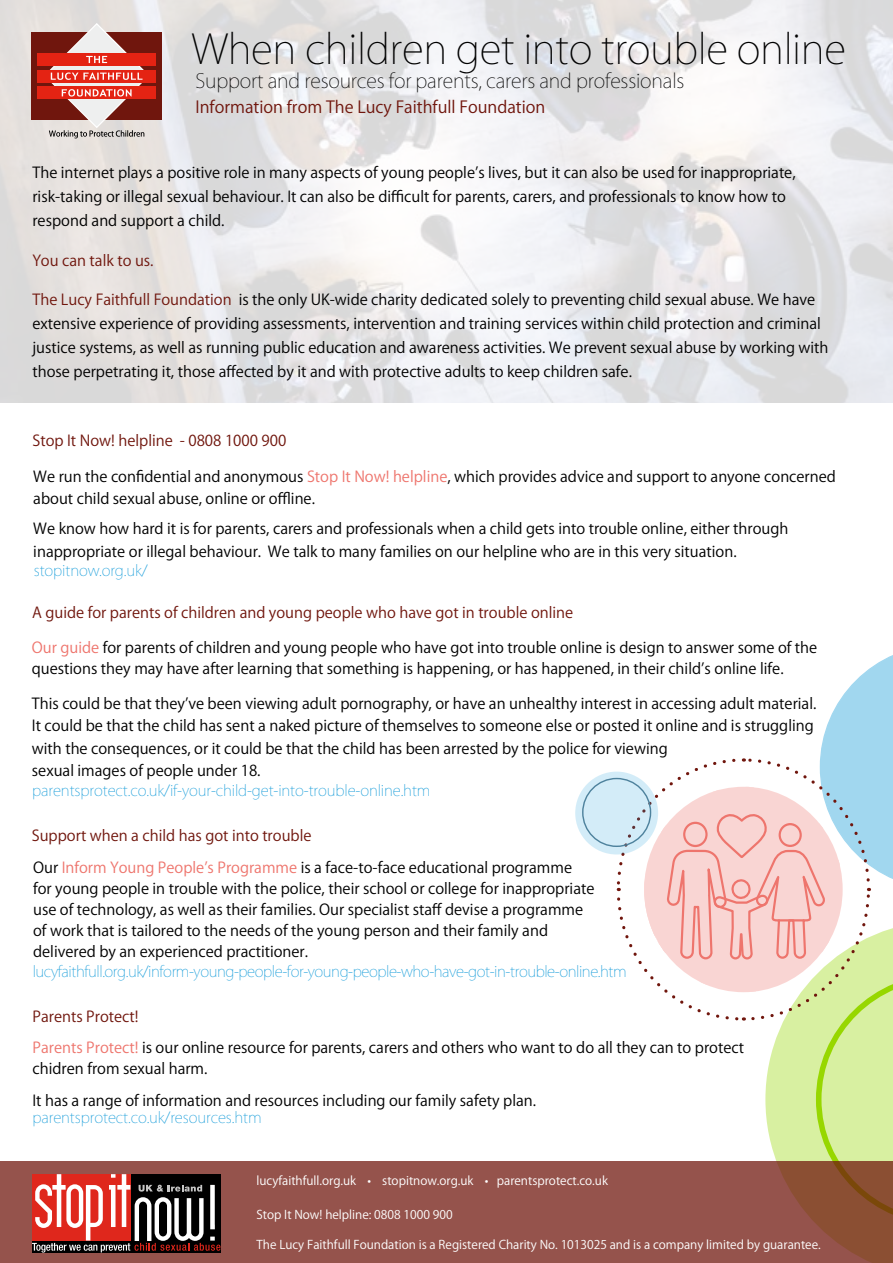
<style>
.page{position:relative;width:893px;height:1263px;background:#fff}
.page>*{position:absolute;margin:0;border:0;box-sizing:border-box;transform-origin:0 0}
.t1{font:200 40.5px "Koz Go Pr 6 N";letter-spacing:-.01em;color:#000}
.t2{font:200 19.5px "Koz Go Pr 6 N";letter-spacing:-.01em;color:#000}
.t3{font:16.5px "Koz Go Pr 6 N";color:#70160d}
.t4{font:15px/21px "Koz Go Pr 6 N";color:#000}
.t5{font:15px "Koz Go Pr 6 N";color:#70160d}
.t6{font:200 15px "Koz Go Pr 6 N";letter-spacing:-.01em;color:#1a9eda}
.t7{font:200 15px "Koz Go Pr 6 N";letter-spacing:-.03em;color:#1a9eda}
.t8{font:12px "Koz Go Pr 6 N";color:#fff}
.s1{color:#70160d}
.s2{color:#ee756d}
</style>
<div class="page">
<img style="left:0;top:0;width:893px;height:403px">
<div style="left:31px;top:32px;width:130px;height:87px;background:#70160d"></div>
<div style="left:37px;top:53px;width:119px;height:13px;background:#e42313"></div>
<div style="left:37px;top:70px;width:119px;height:13px;background:#e42313"></div>
<div style="left:37px;top:86px;width:119px;height:13px;background:#e42313"></div>
<svg style="left:43px;top:22px;width:107px;height:116px"></svg>
<svg style="left:615px;top:655px;width:278px;height:506px"></svg>
<hr style="left:779px;top:919px;width:24px;height:2px;background:#ee756d">
<svg style="left:575px;top:772px;width:83px;height:82px;background:#cce6f2"></svg>
<div style="left:582px;top:778px;width:69px;height:69px;border:1px solid #4e829d;border-radius:50%"></div>
<svg style="left:0;top:1161px;width:893px;height:102px;background:#935249"></svg>
<div style="left:130px;top:1174px;width:91px;height:79px;background:#000"></div>
<div style="left:32px;top:1240px;width:98px;height:13px;background:#000"></div>
<svg style="left:32px;top:1174px;width:188px;height:78px"></svg>
<h1 class="t1" style="left:191px;top:26px;width:656px">When children get into trouble online</h1>
<h2 class="t2" style="left:195px;top:70px;width:490px">Support and resources for parents, carers and professionals</h2>
<p class="t3" style="left:195px;top:98px;width:351px">Information from The Lucy Faithfull Foundation</p>
<p class="t4" style="left:32px;top:161px;width:765px;line-height:24px">The internet plays a positive role in many aspects of young people’s lives, but it can also be used for inappropriate, risk-taking or illegal sexual behaviour. It can also be difficult for parents, carers, and professionals to know how to respond and support a child.</p>
<p class="t5" style="left:32px;top:252px;width:123px">You can talk to us.</p>
<p class="t4" style="left:32px;top:288px;width:798px;line-height:24px"><span class="s1">The Lucy Faithfull Foundation</span> is the only UK-wide charity dedicated solely to preventing child sexual abuse. We have extensive experience of providing assessments, intervention and training services within child protection and criminal justice systems, as well as running public education and awareness activities. We prevent sexual abuse by working with those perpetrating it, those affected by it and with protective adults to keep children safe.</p>
<p class="t5" style="left:32px;top:432px;width:255px">Stop It Now! helpline - 0808 1000 900</p>
<p class="t4" style="left:33px;top:465px;width:804px;line-height:22.5px">We run the confidential and anonymous <span class="s2">Stop It Now! helpline</span>, which provides advice and support to anyone concerned about child sexual abuse, online or offline.</p>
<p class="t4" style="left:33px;top:518px;width:757px;line-height:22.5px">We know how hard it is for parents, carers and professionals when a child gets into trouble online, either through inappropriate or illegal behaviour. We talk to many families on our helpline who are in this very situation.</p>
<p class="t6" style="left:34px;top:562px;width:115px">stopitnow.org.uk/</p>
<p class="t5" style="left:32px;top:604px;width:543px">A guide for parents of children and young people who have got in trouble online</p>
<p class="t4" style="left:32px;top:637px;width:787px"><span class="s2">Our guide</span> for parents of children and young people who have got into trouble online is design to answer some of the questions they may have after learning that something is happening, or has happened, in their child’s online life.</p>
<p class="t4" style="left:32px;top:692px;width:786px;line-height:22.5px">This could be that they’ve been viewing adult pornography, or have an unhealthy interest in accessing adult material.<br>It could be that the child has sent a naked picture of themselves to someone else or posted it online and is struggling with the consequences, or it could be that the child has been arrested by the police for viewing<br>sexual images of people under 18.</p>
<p class="t6" style="left:32px;top:782px;width:400px">parentsprotect.co.uk/if-your-child-get-into-trouble-online.htm</p>
<p class="t5" style="left:32px;top:827px;width:281px">Support when a child has got into trouble</p>
<p class="t4" style="left:33px;top:857px;width:563px">Our <span class="s2">Inform Young People’s Programme</span> is a face-to-face educational programme for young people in trouble with the police, their school or college for inappropriate use of technology, as well as their families. Our specialist staff devise a programme of work that is tailored to the needs of the young person and their family and delivered by an experienced practitioner.</p>
<p class="t7" style="left:33px;top:963px;width:596px">lucyfaithfull.org.uk/inform-young-people-for-young-people-who-have-got-in-trouble-online.htm</p>
<p class="t5" style="left:33px;top:1008px;width:107px">Parents Protect!</p>
<p class="t4" style="left:33px;top:1037px;width:713px"><span class="s2">Parents Protect!</span> is our online resource for parents, carers and others who want to do all they can to protect chidren from sexual harm.</p>
<p class="t4" style="left:32px;top:1090px;width:505px">It has a range of information and resources including our family safety plan.</p>
<p class="t6" style="left:32px;top:1109px;width:231px">parentsprotect.co.uk/resources.htm</p>
<p class="t8" style="left:257px;top:1173px;width:353px">lucyfaithfull.org.uk • stopitnow.org.uk • parentsprotect.co.uk</p>
<p class="t8" style="left:257px;top:1207px;width:198px">Stop It Now! helpline: 0808 1000 900</p>
<p class="t8" style="left:257px;top:1238px;width:566px">The Lucy Faithfull Foundation is a Registered Charity No. 1013025 and is a company limited by guarantee.</p>
</div>
